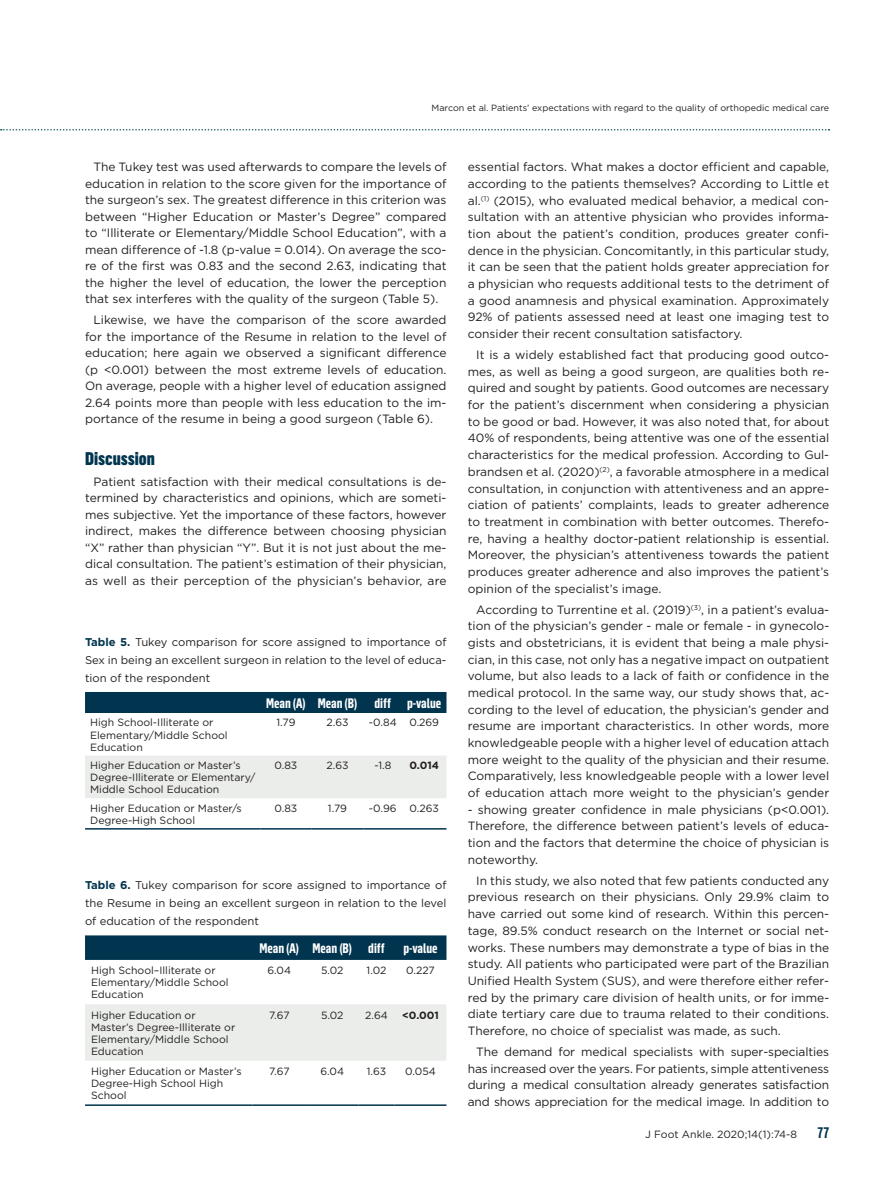
<style>
.page{position:relative;width:893px;height:1191px;background:#fff}
.page>*{position:absolute;margin:0;border:0;box-sizing:border-box;transform-origin:0 0}
.t1{font:900 18px "Flama Cond";color:#01344e}
.t2{font:600 15px "Flama Cond";color:#01344e}
.t3{font:700 13.5px "Flama Cond";color:#fff}
.t4{font:12px/16.6px "Gotham";color:#231f20;text-align:justify}
.t5{font:11.25px/18px "Gotham";color:#231f20;text-align:justify}
.t6{font:10.5px/12px "Gotham";color:#231f20}
.t7{font:700 10.5px "Gotham";letter-spacing:-.005em;color:#231f20}
.t8{font:9px "Gotham";color:#231f20}
.s1{font-weight:700;color:#01344e}
</style>
<div class="page">
<svg style="left:1px;top:129px;width:828px;height:1px"></svg>
<div style="left:85px;top:692px;width:361px;height:21px;background:#01344e"></div>
<div style="left:85px;top:756px;width:361px;height:42px;background:#eaedea"></div>
<hr style="left:85px;top:828px;width:176px;height:1px;background:#01344e">
<hr style="left:261px;top:828px;width:50px;height:1px;background:#01344e">
<hr style="left:311px;top:828px;width:53px;height:1px;background:#01344e">
<hr style="left:364px;top:828px;width:38px;height:1px;background:#01344e">
<hr style="left:402px;top:828px;width:44px;height:1px;background:#01344e">
<svg style="left:85px;top:935px;width:361px;height:25px;background:#063851"></svg>
<div style="left:85px;top:1004px;width:361px;height:56px;background:#eaedea"></div>
<hr style="left:85px;top:1104px;width:168px;height:2px;background:#01344e">
<hr style="left:253px;top:1104px;width:53px;height:2px;background:#01344e">
<hr style="left:306px;top:1104px;width:52px;height:2px;background:#01344e">
<hr style="left:358px;top:1104px;width:37px;height:2px;background:#01344e">
<hr style="left:395px;top:1104px;width:51px;height:2px;background:#01344e">
<p class="t8" style="left:432px;top:102px;width:399px">Marcon et al. Patients’ expectations with regard to the quality of orthopedic medical care</p>
<p class="t4" style="left:85px;top:158px;width:363px;text-indent:9px">The Tukey test was used afterwards to compare the levels of education in relation to the score given for the importance of the surgeon’s sex. The greatest difference in this criterion was between “Higher Education or Master’s Degree” compared to “Illiterate or Elementary/Middle School Education”, with a mean difference of -1.8 (p-value = 0.014). On average the sco&shy;re of the first was 0.83 and the second 2.63, indicating that the higher the level of education, the lower the perception that sex interferes with the quality of the surgeon (Table 5).</p>
<p class="t4" style="left:85px;top:311px;width:363px;text-indent:9px">Likewise, we have the comparison of the score awarded for the importance of the Resume in relation to the level of education; here again we observed a significant difference (p &lt;0.001) between the most extreme levels of education.<br>On average, people with a higher level of education assigned 2.64 points more than people with less education to the im&shy;portance of the resume in being a good surgeon (Table 6).</p>
<h1 class="t1" style="left:85px;top:445px;width:71px">Discussion</h1>
<p class="t4" style="left:85px;top:473px;width:363px;text-indent:9px">Patient satisfaction with their medical consultations is de&shy;termined by characteristics and opinions, which are someti&shy;mes subjective. Yet the importance of these factors, however indirect, makes the difference between choosing physician “X” rather than physician “Y”. But it is not just about the me&shy;dical consultation. The patient’s estimation of their physician, as well as their perception of the physician’s behavior, are</p>
<p class="t5" style="left:85px;top:632px;width:363px"><span class="s1">Table 5.</span> Tukey comparison for score assigned to importance of Sex in being an excellent surgeon in relation to the level of educa&shy;tion of the respondent</p>
<p class="t3" style="left:266px;top:693px;width:93px">Mean (A) Mean (B)</p>
<p class="t3" style="left:374px;top:693px;width:68px">diff p-value</p>
<p class="t6" style="left:90px;top:716px;width:139px">High School-Illiterate or<br>Elementary/Middle School<br>Education</p>
<p class="t6" style="left:276px;top:716px;width:21px">1.79</p>
<p class="t6" style="left:326px;top:716px;width:23px">2.63</p>
<p class="t6" style="left:369px;top:716px;width:72px">-0.84 0.269</p>
<p class="t6" style="left:90px;top:759px;width:167px">Higher Education or Master’s<br>Degree-Illiterate or Elementary/<br>Middle School Education</p>
<p class="t6" style="left:274px;top:759px;width:24px">0.83</p>
<p class="t6" style="left:326px;top:759px;width:23px">2.63</p>
<p class="t6" style="left:374px;top:759px;width:18px">-1.8</p>
<p class="t7" style="left:409px;top:758px;width:31px">0.014</p>
<p class="t6" style="left:90px;top:802px;width:153px">Higher Education or Master/s<br>Degree-High School</p>
<p class="t6" style="left:274px;top:802px;width:24px">0.83</p>
<p class="t6" style="left:328px;top:802px;width:21px">1.79</p>
<p class="t6" style="left:369px;top:802px;width:71px">-0.96 0.263</p>
<p class="t5" style="left:85px;top:876px;width:363px"><span class="s1">Table 6.</span> Tukey comparison for score assigned to importance of the Resume in being an excellent surgeon in relation to the level of education of the respondent</p>
<p class="t3" style="left:259px;top:938px;width:127px">Mean (A) Mean (B) diff</p>
<p class="t3" style="left:403px;top:938px;width:36px">p-value</p>
<p class="t6" style="left:91px;top:964px;width:139px">High School–Illiterate or<br>Elementary/Middle School<br>Education</p>
<p class="t6" style="left:267px;top:964px;width:25px">6.04</p>
<p class="t6" style="left:321px;top:964px;width:24px">5.02</p>
<p class="t6" style="left:367px;top:964px;width:21px">1.02</p>
<p class="t6" style="left:406px;top:964px;width:30px">0.227</p>
<p class="t6" style="left:91px;top:1008px;width:146px">Higher Education or<br>Master’s Degree-Illiterate or<br>Elementary/Middle School<br>Education</p>
<p class="t6" style="left:269px;top:1008px;width:22px">7.67</p>
<p class="t6" style="left:321px;top:1008px;width:24px">5.02</p>
<p class="t6" style="left:365px;top:1008px;width:24px">2.64</p>
<p class="t7" style="left:402px;top:1008px;width:38px">&lt;0.001</p>
<p class="t6" style="left:91px;top:1065px;width:152px">Higher Education or Master’s<br>Degree-High School High<br>School</p>
<p class="t6" style="left:269px;top:1065px;width:22px">7.67</p>
<p class="t6" style="left:320px;top:1065px;width:25px">6.04</p>
<p class="t6" style="left:367px;top:1065px;width:21px">1.63</p>
<p class="t6" style="left:405px;top:1065px;width:32px">0.054</p>
<p class="t4" style="left:468px;top:158px;width:363px">essential factors. What makes a doctor efficient and capable, according to the patients themselves? According to Little et al.<sup>(1)</sup> (2015), who evaluated medical behavior, a medical con&shy;sultation with an attentive physician who provides informa&shy;tion about the patient’s condition, produces greater confi&shy;dence in the physician. Concomitantly, in this particular study, it can be seen that the patient holds greater appreciation for a physician who requests additional tests to the detriment of a good anamnesis and physical examination. Approximately 92% of patients assessed need at least one imaging test to consider their recent consultation satisfactory.</p>
<p class="t4" style="left:468px;top:346px;width:363px;text-indent:9px">It is a widely established fact that producing good outco&shy;mes, as well as being a good surgeon, are qualities both re&shy;quired and sought by patients. Good outcomes are necessary for the patient’s discernment when considering a physician to be good or bad. However, it was also noted that, for about 40% of respondents, being attentive was one of the essential characteristics for the medical profession. According to Gul&shy;brandsen et al. (2020)<sup>(2)</sup>, a favorable atmosphere in a medical consultation, in conjunction with attentiveness and an appre&shy;ciation of patients’ complaints, leads to greater adherence to treatment in combination with better outcomes. Therefo&shy;re, having a healthy doctor-patient relationship is essential.<br>Moreover, the physician’s attentiveness towards the patient produces greater adherence and also improves the patient’s opinion of the specialist’s image.</p>
<p class="t4" style="left:468px;top:601px;width:363px;text-indent:9px">According to Turrentine et al. (2019)<sup>(3)</sup>, in a patient’s evalua&shy;tion of the physician’s gender - male or female - in gynecolo&shy;gists and obstetricians, it is evident that being a male physi&shy;cian, in this case, not only has a negative impact on outpatient volume, but also leads to a lack of faith or confidence in the medical protocol. In the same way, our study shows that, ac&shy;cording to the level of education, the physician’s gender and resume are important characteristics. In other words, more knowledgeable people with a higher level of education attach more weight to the quality of the physician and their resume.<br>Comparatively, less knowledgeable people with a lower level of education attach more weight to the physician’s gender</p>
<p class="t4" style="left:468px;top:801px;width:363px">- showing greater confidence in male physicians (p&lt;0.001).<br>Therefore, the difference between patient’s levels of educa&shy;tion and the factors that determine the choice of physician is noteworthy.</p>
<p class="t4" style="left:468px;top:872px;width:363px;text-align:left;text-indent:9px">In this study, we also noted that few patients conducted any previous research on their physicians. Only 29.9% claim to have carried out some kind of research. Within this percen&shy;tage, 89.5% conduct research on the Internet or social net&shy;works. These numbers may demonstrate a type of bias in the study. All patients who participated were part of the Brazilian Unified Health System (SUS), and were therefore either refer&shy;red by the primary care division of health units, or for imme&shy;diate tertiary care due to trauma related to their conditions.<br>Therefore, no choice of specialist was made, as such.</p>
<p class="t4" style="left:468px;top:1043px;width:363px;text-indent:9px">The demand for medical specialists with super-specialties has increased over the years. For patients, simple attentiveness during a medical consultation already generates satisfaction and shows appreciation for the medical image. In addition to</p>
<p class="t6" style="left:645px;top:1127px;width:153px">J Foot Ankle. 2020;14(1):74-8</p>
<p class="t2" style="left:818px;top:1121px;width:13px">77</p>
</div>
